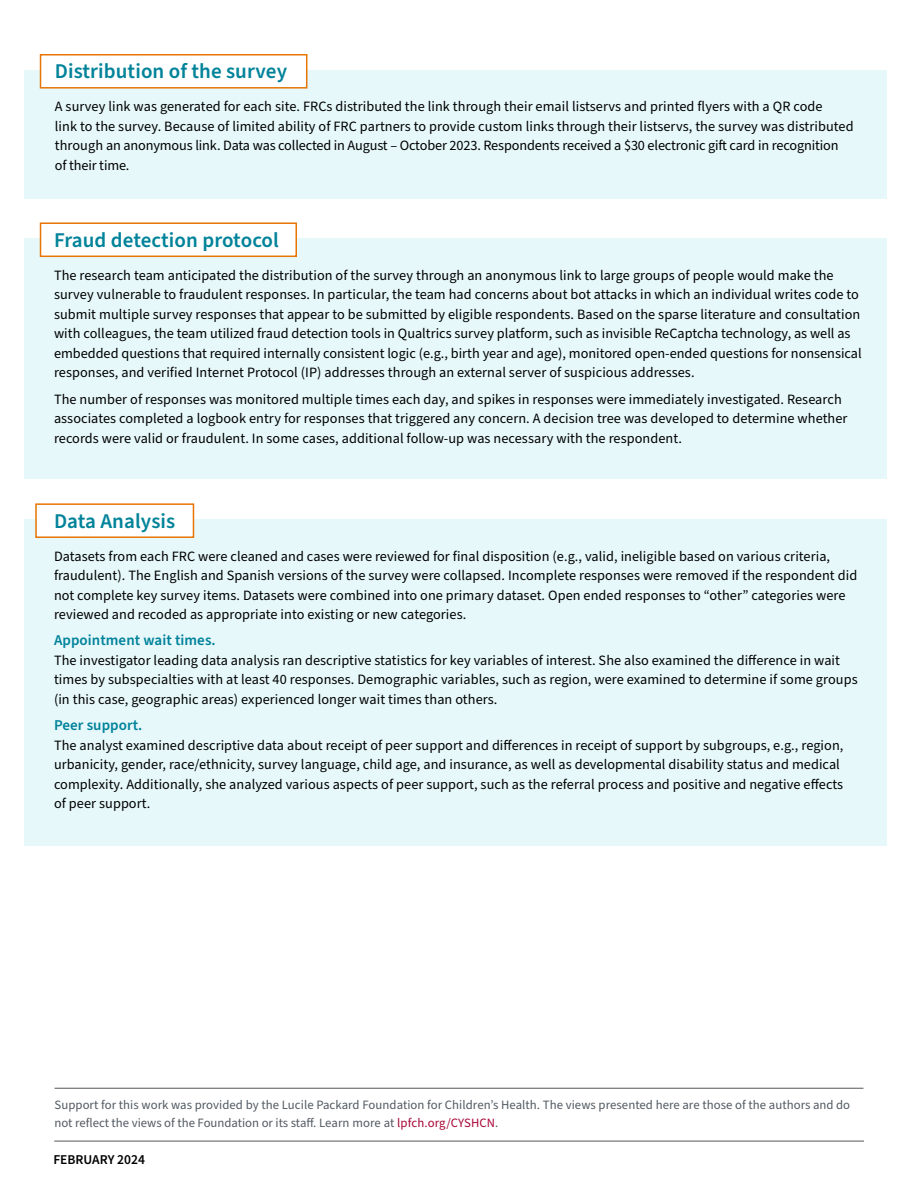
<style>
.page{position:relative;width:918px;height:1188px;background:#fff}
.page>*{position:absolute;margin:0;border:0;box-sizing:border-box;transform-origin:0 0}
.t1{font:600 21px "Source Sans Pro";letter-spacing:.005em;color:#00839a}
.t2{font:600 15px "Source Sans Pro";letter-spacing:.005em;color:#00829b}
.t3{font:14.25px/19.5px "Source Sans Pro";letter-spacing:.005em;color:#000}
.t4{font:600 13.5px "Source Sans Pro";color:#000}
.t5{font:12.75px/18px "Source Sans Pro";letter-spacing:.005em;color:#525a62}
.s1{color:#a90533}
</style>
<div class="page">
<div style="left:24px;top:238px;width:863px;height:240px;background:#e6f8fa"></div>
<div style="left:24px;top:519px;width:863px;height:327px;background:#e6f8fa"></div>
<div style="left:40px;top:222px;width:257px;height:35px;background:#fff;border:2px solid #e67504"></div>
<div style="left:35px;top:503px;width:159px;height:35px;background:#fff;border:2px solid #e67504"></div>
<div style="left:24px;top:70px;width:863px;height:129px;background:#e6f8fa"></div>
<div style="left:40px;top:54px;width:267px;height:35px;background:#fff;border:2px solid #e67504"></div>
<hr style="left:55px;top:1088px;width:808px;height:1px;background:#53565a">
<hr style="left:54px;top:1141px;width:810px;height:1px;background:#53565a">
<h1 class="t1" style="left:55px;top:57px;width:234px">Distribution of the survey</h1>
<p class="t3" style="left:55px;top:97px;width:800px">A survey link was generated for each site. FRCs distributed the link through their email listservs and printed flyers with a QR code<br>link to the survey. Because of limited ability of FRC partners to provide custom links through their listservs, the survey was distributed through an anonymous link. Data was collected in August – October 2023. Respondents received a $30 electronic gift card in recognition of their time.</p>
<h1 class="t1" style="left:54px;top:226px;width:226px">Fraud detection protocol</h1>
<p class="t3" style="left:54px;top:266px;width:809px">The research team anticipated the distribution of the survey through an anonymous link to large groups of people would make the survey vulnerable to fraudulent responses. In particular, the team had concerns about bot attacks in which an individual writes code to submit multiple survey responses that appear to be submitted by eligible respondents. Based on the sparse literature and consultation with colleagues, the team utilized fraud detection tools in Qualtrics survey platform, such as invisible ReCaptcha technology, as well as embedded questions that required internally consistent logic (e.g., birth year and age), monitored open-ended questions for nonsensical responses, and verified Internet Protocol (IP) addresses through an external server of suspicious addresses.</p>
<p class="t3" style="left:54px;top:389px;width:795px">The number of responses was monitored multiple times each day, and spikes in responses were immediately investigated. Research associates completed a logbook entry for responses that triggered any concern. A decision tree was developed to determine whether records were valid or fraudulent. In some cases, additional follow-up was necessary with the respondent.</p>
<h1 class="t1" style="left:54px;top:507px;width:123px">Data Analysis</h1>
<p class="t3" style="left:54px;top:547px;width:805px">Datasets from each FRC were cleaned and cases were reviewed for final disposition (e.g., valid, ineligible based on various criteria, fraudulent). The English and Spanish versions of the survey were collapsed. Incomplete responses were removed if the respondent did not complete key survey items. Datasets were combined into one primary dataset. Open ended responses to “other” categories were reviewed and recoded as appropriate into existing or new categories.</p>
<p class="t2" style="left:54px;top:630px;width:163px">Appointment wait times.</p>
<p class="t3" style="left:54px;top:651px;width:805px">The investigator leading data analysis ran descriptive statistics for key variables of interest. She also examined the difference in wait times by subspecialties with at least 40 responses. Demographic variables, such as region, were examined to determine if some groups (in this case, geographic areas) experienced longer wait times than others.</p>
<p class="t2" style="left:54px;top:715px;width:90px">Peer support.</p>
<p class="t3" style="left:54px;top:736px;width:791px">The analyst examined descriptive data about receipt of peer support and differences in receipt of support by subgroups, e.g., region, urbanicity, gender, race/ethnicity, survey language, child age, and insurance, as well as developmental disability status and medical complexity. Additionally, she analyzed various aspects of peer support, such as the referral process and positive and negative effects of peer support.</p>
<p class="t5" style="left:55px;top:1096px;width:797px">Support for this work was provided by the Lucile Packard Foundation for Children’s Health. The views presented here are those of the authors and do not reflect the views of the Foundation or its staff. Learn more at <span class="s1">lpfch.org/CYSHCN</span>.</p>
<p class="t4" style="left:53px;top:1150px;width:93px">FEBRUARY 2024</p>
</div>
